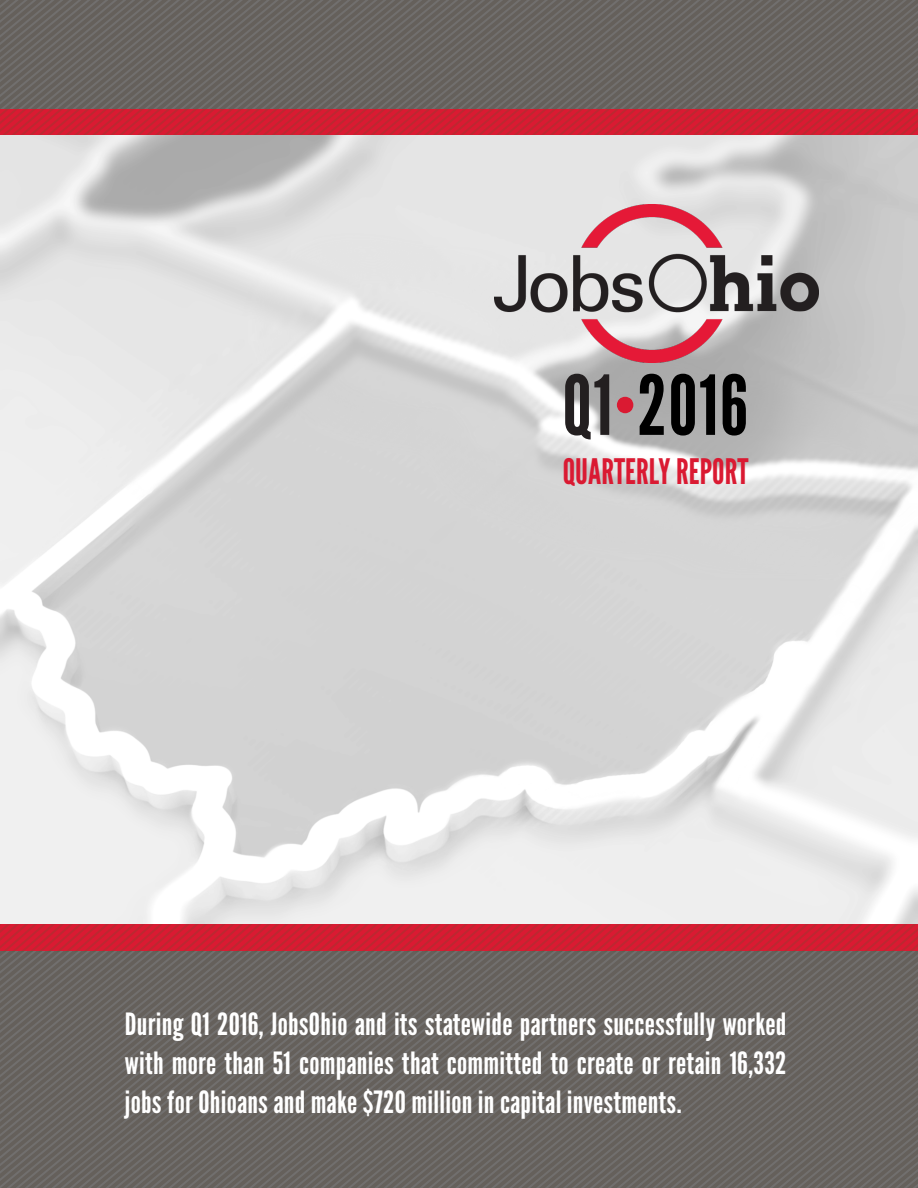
<style>
.page{position:relative;width:918px;height:1188px;background:#fff}
.page>*{position:absolute;margin:0;border:0;box-sizing:border-box;transform-origin:0 0}
.t1{font:82.35px "League Gothic";letter-spacing:.02em;color:#000}
.t2{font:35.1px "League Gothic";color:#da1a32}
.t3{font:30.6px/39px "League Gothic";letter-spacing:.01em;color:#fff;text-align:justify}
.s1{color:#231f20}
.s2{font-size:67.5px;color:#da1a32}
</style>
<div class="page">
<img style="left:0;top:135px;width:918px;height:789px">
<img style="left:0;top:951px;width:918px;height:237px">
<img style="left:494px;top:204px;width:324px;height:159px">
<img style="left:0;top:108px;width:918px;height:27px">
<svg style="left:0;top:924px;width:918px;height:27px;background:#cf1e31"></svg>
<div style="left:0;top:0;width:918px;height:108px;background:linear-gradient(to right,#696562,#696562)"></div>
<p class="t1" style="left:562px;top:356px;width:187px"><span class="s1">Q1</span><span class="s2">•</span>2016</p>
<p class="t2" style="left:563px;top:450px;width:187px">QUARTERLY REPORT</p>
<p class="t3" style="left:125px;top:1005px;width:663px">During Q1 2016, JobsOhio and its statewide partners successfully worked with more than 51 companies that committed to create or retain 16,332 jobs for Ohioans and make $720 million in capital investments.</p>
</div>
